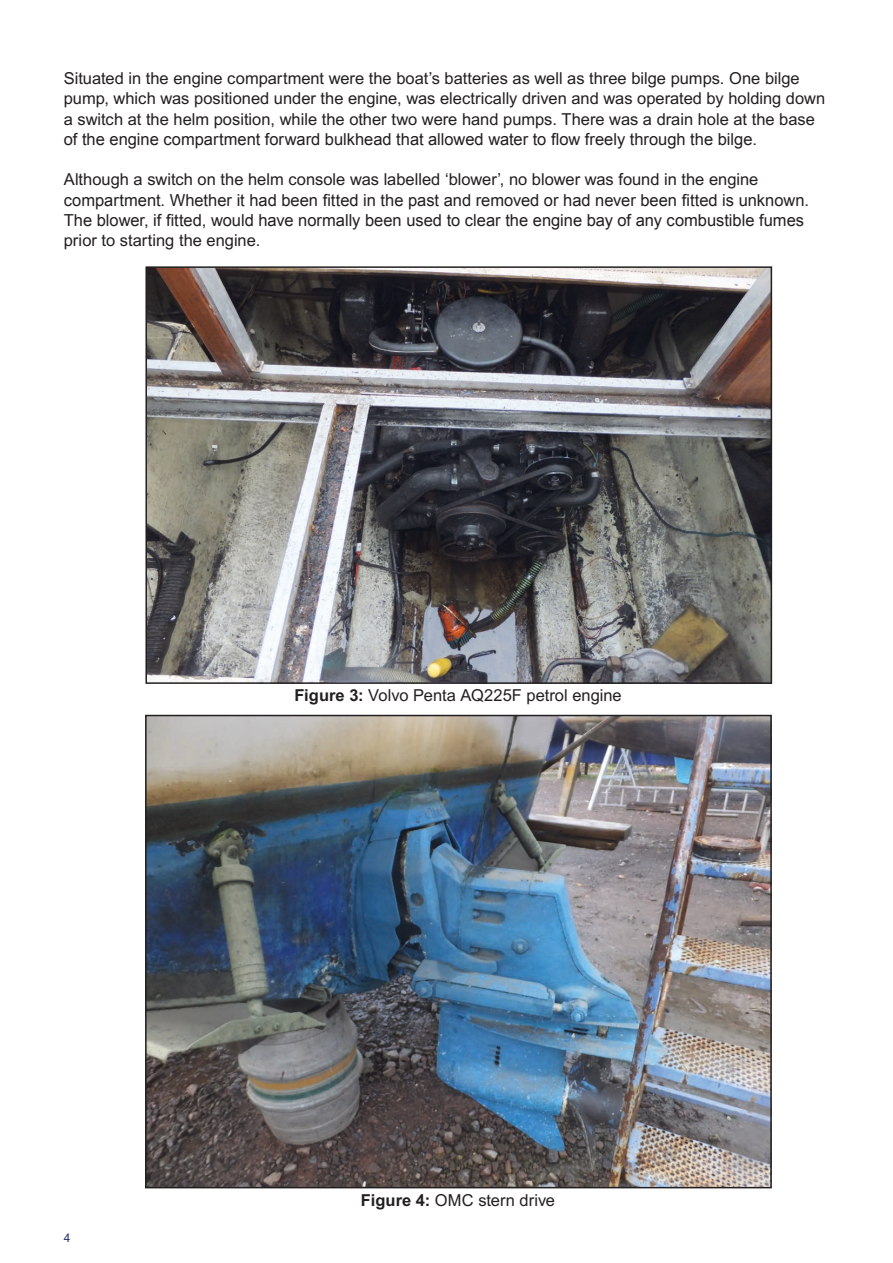
<style>
.page{position:relative;width:893px;height:1263px;background:#fff}
.page>*{position:absolute;margin:0;border:0;box-sizing:border-box;transform-origin:0 0}
._3_0_Main_Body_Text{font:16.5px/20.2px "Arial MT2";color:#231f20}
._3_0_Main_Body_Text-2{font:16.5px/20.2px "Arial";color:#231f20}
.Figure_Caption{font:16.5px "Arial MT2";color:#231f20}
.t1{font:12px "Arial MT2";color:#24326f}
.s1{font-family:"Arial"}
.s2{font-family:"Arial MT2"}
.s3{font-family:"Arial";font-weight:700}
</style>
<div class="page">
<img style="left:148px;top:269px;width:621px;height:412px">
<div style="left:145px;top:266px;width:627px;height:418px;border:2px solid #231f20"></div>
<img style="left:148px;top:718px;width:621px;height:467px">
<div style="left:145px;top:715px;width:627px;height:473px;border:2px solid #231f20"></div>
<p class="_3_0_Main_Body_Text" style="left:64px;top:68px;width:763px">Situated in the engine compartment were the boat’s batteries as well as three bilge pumps. One bilge pump, which was positioned under the engine, was electrically driven and was operated by holding down a switch at the helm position, while the other two were hand pumps. There was a drain hole at the base <span class="s1">of the engine compartment forward bulkhead that allowed water to flow freely through the bilge.</span></p>
<p class="_3_0_Main_Body_Text-2" style="left:64px;top:170px;width:747px"><span class="s2">Although a switch on the helm console was labelled ‘blower’, no blower was found in the engine </span>compartment. Whether it had been fitted in the past and removed or had never been fitted is unknown.<br>The blower, if fitted, would have normally been used to clear the engine bay of any combustible fumes <span class="s2">prior to starting the engine.</span></p>
<p class="Figure_Caption" style="left:294px;top:685px;width:329px"><span class="s3">Figure 3:</span> Volvo Penta AQ225F petrol engine</p>
<p class="t1" style="left:64px;top:1230px;width:8px">4</p>
<p class="Figure_Caption" style="left:361px;top:1190px;width:196px"><span class="s3">Figure 4:</span> OMC stern drive</p>
</div>
